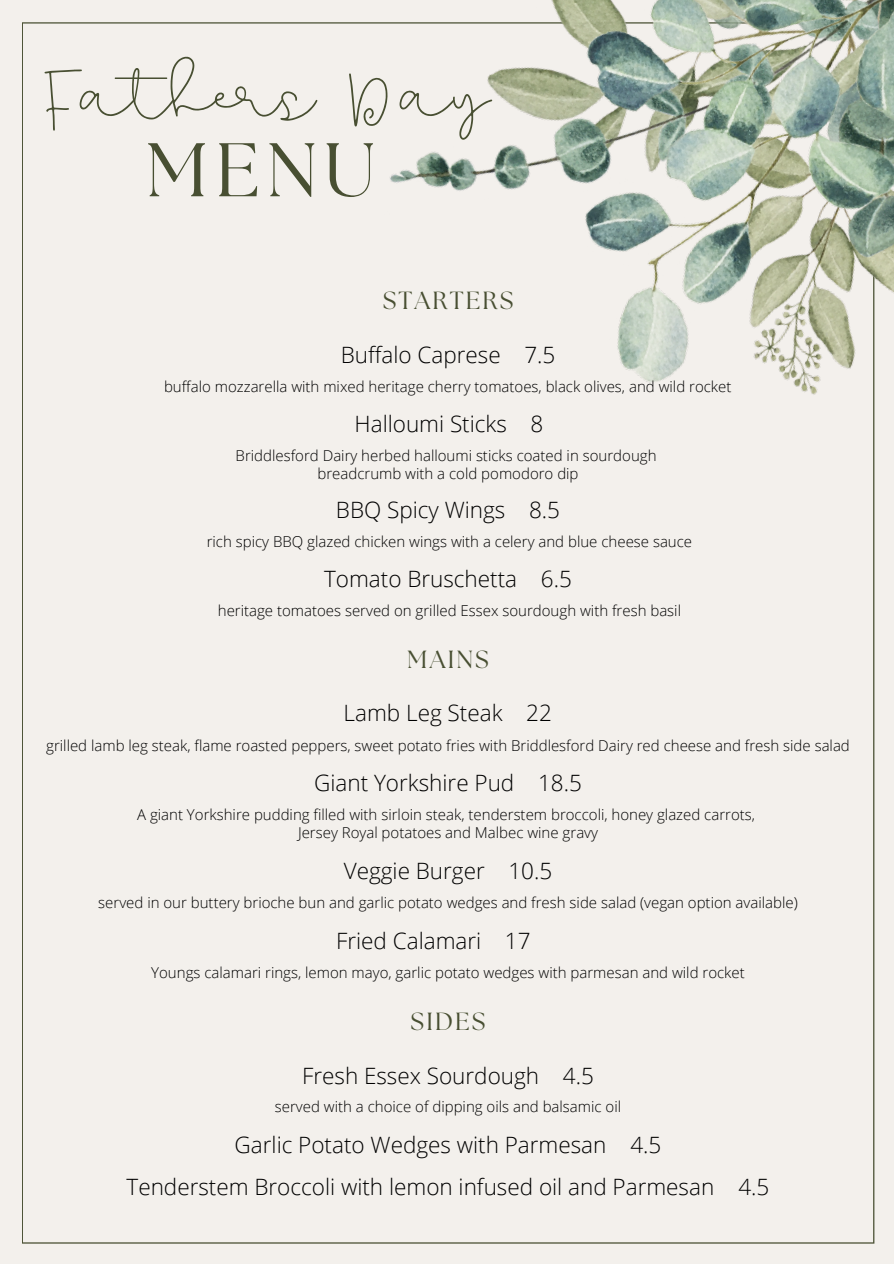
<style>
.page{position:relative;width:894px;height:1264px;background:#fff}
.page>*{position:absolute;margin:0;border:0;box-sizing:border-box;transform-origin:0 0}
.t1{font:75.75px "The Seasons";color:#484f32}
.t2{font:75.6px "Beautiful";color:#484f32}
.t3{font:24.75px "The Seasons";letter-spacing:.085em;color:#484f32}
.t4{font:300 22.5px "Open Sans";color:#000}
.t5{font:300 15px "Open Sans";color:#000}
</style>
<div class="page">
<div style="left:0;top:0;width:893px;height:1263px;background:#f3f0ec"></div>
<img style="left:317px;top:0;width:576px;height:521px">
<h2 class="t2" style="left:45px;top:49px;width:446px">Fathers Day</h2>
<h3 class="t1" style="left:146px;top:136px;width:231px">MENU</h3>
<h4 class="t3" style="left:383px;top:289px;width:132px">STARTERS</h4>
<p class="t4" style="left:340px;top:338px;width:216px">Buffalo Caprese 7.5</p>
<p class="t5" style="left:164px;top:376px;width:568px">buffalo mozzarella with mixed heritage cherry tomatoes, black olives, and wild rocket</p>
<h4 class="t4" style="left:354px;top:407px;width:190px">Halloumi Sticks 8</h4>
<p class="t5" style="left:235px;top:445px;width:422px">Briddlesford Dairy herbed halloumi sticks coated in sourdough</p>
<h4 class="t5" style="left:317px;top:463px;width:262px">breadcrumb with a cold pomodoro dip</h4>
<p class="t4" style="left:336px;top:494px;width:225px">BBQ Spicy Wings 8.5</p>
<p class="t5" style="left:207px;top:531px;width:487px">rich spicy BBQ glazed chicken wings with a celery and blue cheese sauce</p>
<h4 class="t4" style="left:324px;top:563px;width:249px">Tomato Bruschetta 6.5</h4>
<p class="t5" style="left:218px;top:600px;width:464px">heritage tomatoes served on grilled Essex sourdough with fresh basil</p>
<p class="t3" style="left:407px;top:648px;width:83px">MAINS</p>
<p class="t4" style="left:343px;top:697px;width:210px">Lamb Leg Steak 22</p>
<h4 class="t5" style="left:46px;top:734px;width:805px">grilled lamb leg steak, flame roasted peppers, sweet potato fries with Briddlesford Dairy red cheese and fresh side salad</h4>
<h3 class="t4" style="left:314px;top:767px;width:269px">Giant Yorkshire Pud 18.5</h3>
<p class="t5" style="left:137px;top:804px;width:619px">A giant Yorkshire pudding filled with sirloin steak, tenderstem broccoli, honey glazed carrots,</p>
<h3 class="t5" style="left:298px;top:822px;width:301px">Jersey Royal potatoes and Malbec wine gravy</h3>
<h4 class="t4" style="left:343px;top:854px;width:210px">Veggie Burger 10.5</h4>
<h4 class="t5" style="left:98px;top:892px;width:700px">served in our buttery brioche bun and garlic potato wedges and fresh side salad (vegan option available)</h4>
<p class="t4" style="left:336px;top:924px;width:196px">Fried Calamari 17</p>
<p class="t5" style="left:151px;top:961px;width:595px">Youngs calamari rings, lemon mayo, garlic potato wedges with parmesan and wild rocket</p>
<h4 class="t3" style="left:410px;top:1010px;width:76px">SIDES</h4>
<h4 class="t4" style="left:302px;top:1059px;width:293px">Fresh Essex Sourdough 4.5</h4>
<h4 class="t5" style="left:275px;top:1096px;width:347px">served with a choice of dipping oils and balsamic oil</h4>
<h4 class="t4" style="left:234px;top:1128px;width:428px">Garlic Potato Wedges with Parmesan 4.5</h4>
<h1 class="t4" style="left:126px;top:1171px;width:644px">Tenderstem Broccoli with lemon infused oil and Parmesan 4.5</h1>
</div>
